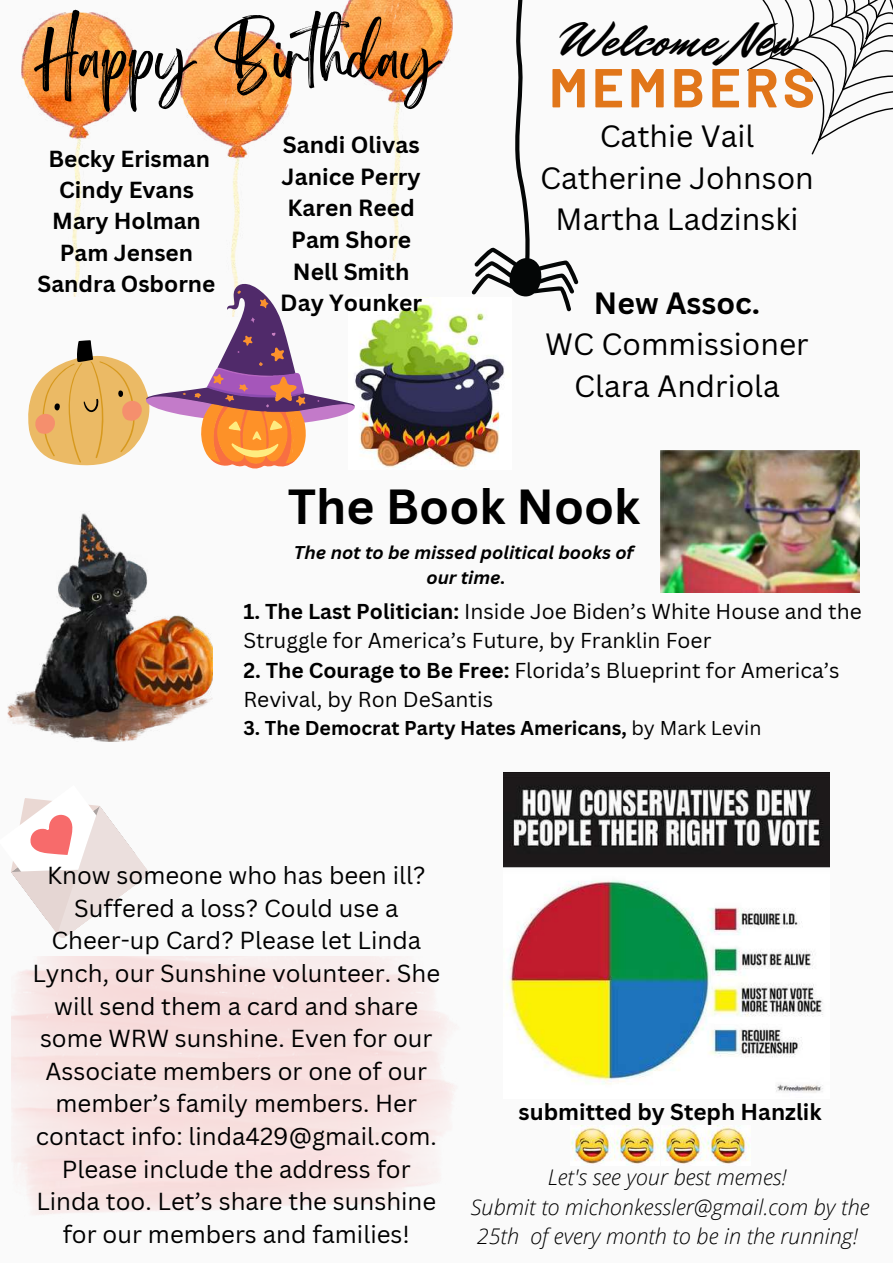
<style>
.page{position:relative;width:893px;height:1264px;background:#fff}
.page>*{position:absolute;margin:0;border:0;box-sizing:border-box;transform-origin:0 0}
.t1{font:700 54.75px "Barlow";letter-spacing:.075em;color:#e1761a}
.t2{font:51px "Brightwall";color:#000}
.t3{font:48.75px "Mr Dafoe";color:#000}
.t4{font:700 48px "Canva Sans";color:#000}
.t5{font:30px/41.5px "Canva Sans";color:#000;text-align:center}
.t6{font:700 30px "Canva Sans";color:#000}
.t7{font:24px/32.5px "Canva Sans";color:#000;text-align:center}
.t8{font:700 22.8px/31.5px "Canva Sans";color:#000;text-align:center}
.t9{font:700 22.65px/31.3px "Canva Sans";color:#000;text-align:center}
.t10{font:700 22.5px "Canva Sans";color:#000}
.t11{font:italic 300 21.6px/29.2px "Open Sans";color:#000;text-align:center}
.t12{font:21px/29.2px "Canva Sans";color:#000}
.t13{font:700 19.5px "Canva Sans";color:#000}
.t14{font:italic 700 18px/24.8px "Canva Sans";color:#000;text-align:center}
.s1{font-weight:700}
.s2{font-weight:400}
</style>
<div class="page">
<div style="left:0;top:0;width:892px;height:1262px;background:#fafafa"></div>
<img style="left:571px;top:1125px;width:87px;height:39px">
<img style="left:662px;top:1125px;width:87px;height:39px">
<img style="left:22px;top:12px;width:111px;height:271px">
<img style="left:340px;top:0;width:112px;height:261px">
<img style="left:181px;top:32px;width:111px;height:251px">
<img style="left:8px;top:513px;width:204px;height:228px">
<img style="left:355px;top:297px;width:149px;height:172px">
<img style="left:660px;top:451px;width:199px;height:141px">
<svg style="left:747px;top:0;width:145px;height:155px"></svg>
<svg style="left:472px;top:0;width:106px;height:311px"></svg>
<svg style="left:28px;top:283px;width:327px;height:186px"></svg>
<img style="left:503px;top:772px;width:326px;height:320px">
<svg style="left:11px;top:798px;width:137px;height:140px"></svg>
<h2 class="t2" style="left:34px;top:40px;width:406px">Happy Birthday</h2>
<p class="t9" style="left:38px;top:142px;width:179px">Becky Erisman<br>Cindy Evans<br>Mary Holman<br>Pam Jensen<br>Sandra Osborne</p>
<p class="t8" style="left:280px;top:129px;width:143px">Sandi Olivas<br>Janice Perry<br>Karen Reed<br>Pam Shore<br>Nell Smith<br>Day Younker</p>
<h3 class="t3" style="left:561px;top:7px;width:236px">Welcome New</h3>
<h1 class="t1" style="left:549px;top:53px;width:267px">MEMBERS</h1>
<p class="t5" style="left:540px;top:115px;width:275px">Cathie Vail<br>Catherine Johnson<br>Martha Ladzinski</p>
<p class="t6" style="left:594px;top:281px;width:167px">New Assoc.</p>
<p class="t5" style="left:545px;top:323px;width:265px">WC Commissioner<br>Clara Andriola</p>
<h3 class="t4" style="left:288px;top:473px;width:354px">The Book Nook</h3>
<p class="t14" style="left:294px;top:540px;width:341px">The not to be missed political books of our time.</p>
<p class="t12" style="left:243px;top:596px;width:620px"><span class="s1">1. The Last Politician:</span> Inside Joe Biden’s White House and the<br>Struggle for America’s Future, by Franklin Foer</p>
<p class="t12" style="left:243px;top:654px;width:597px"><span class="s1">2. The Courage to Be Free:</span> Florida’s Blueprint for America’s<br>Revival, by Ron DeSantis</p>
<p class="t13" style="left:243px;top:714px;width:519px">3. The Democrat Party Hates Americans, <span class="s2">by Mark Levin</span></p>
<p class="t7" style="left:32px;top:858px;width:409px">Know someone who has been ill?<br>Suffered a loss? Could use a<br>Cheer-up Card? Please let Linda<br>Lynch, our Sunshine volunteer. She will send them a card and share some WRW sunshine. Even for our<br>Associate members or one of our member’s family members. Her contact info: linda429@gmail.com.<br>Please include the address for<br>Linda too. Let’s share the sunshine for our members and families!</p>
<p class="t10" style="left:518px;top:1095px;width:304px">submitted by Steph Hanzlik</p>
<p class="t11" style="left:471px;top:1162px;width:400px">Let's see your best memes!<br>Submit to michonkessler@gmail.com by the<br>25th of every month to be in the running!</p>
</div>
